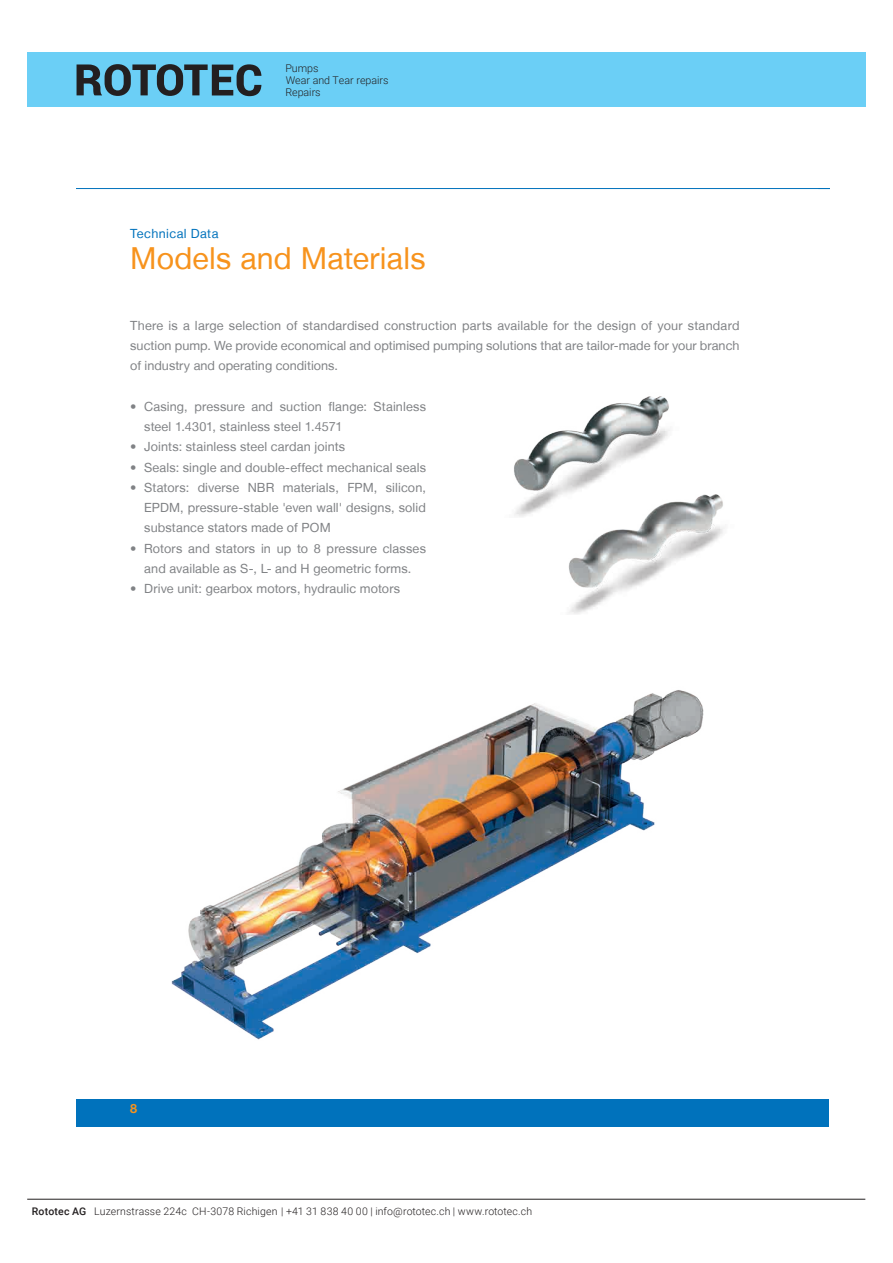
<style>
.page{position:relative;width:893px;height:1263px;background:#fff}
.page>*{position:absolute;margin:0;border:0;box-sizing:border-box;transform-origin:0 0}
.t1{font:30.3px "Helvetica Neue LT";letter-spacing:.005em;color:#f7931d}
.t2{font:12.6px/20.2px "Helvetica Neue LT";letter-spacing:.01em;color:#808285;text-align:justify}
.t3{font:12.6px "Helvetica Neue LT";letter-spacing:.035em;color:#0072bc}
.t4{font:700 12.6px "Helvetica Neue LT";color:#f7931d}
.t5{font:300 10.65px/11.9px "Roboto";color:#231f20}
.t6{font:300 10.5px "Roboto";letter-spacing:.015em;color:#231f20}
.s1{font-weight:500}
</style>
<div class="page">
<hr style="left:27px;top:1199px;width:838px;height:1px;background:#231f20">
<div style="left:27px;top:52px;width:838px;height:54px;background:#6bcff6"></div>
<svg style="left:77px;top:64px;width:184px;height:32px"></svg>
<hr style="left:77px;top:188px;width:752px;height:1px;background:#0072bc">
<div style="left:77px;top:1099px;width:752px;height:27px;background:#0072bc"></div>
<img style="left:568px;top:494px;width:157px;height:120px">
<img style="left:514px;top:396px;width:169px;height:121px">
<img style="left:171px;top:690px;width:533px;height:350px">
<p class="t3" style="left:130px;top:226px;width:90px">Technical Data</p>
<p class="t5" style="left:285px;top:62px;width:105px">Pumps<br>Wear and Tear repairs<br>Repairs</p>
<h1 class="t1" style="left:130px;top:240px;width:297px">Models and Materials</h1>
<p class="t2" style="left:130px;top:315px;width:611px">There is a large selection of standardised construction parts available for the design of your standard suction pump. We provide economical and optimised pumping solutions that are tailor-made for your branch of industry and operating conditions.</p>
<p class="t2" style="left:144px;top:396px;width:283px;text-indent:-14px">• Casing, pressure and suction flange: Stainless steel 1.4301, stainless steel 1.4571</p>
<p class="t2" style="left:130px;top:437px;width:216px">• Joints: stainless steel cardan joints</p>
<p class="t2" style="left:130px;top:457px;width:297px">• Seals: single and double-effect mechanical seals</p>
<p class="t2" style="left:144px;top:477px;width:283px;text-indent:-14px">• Stators: diverse NBR materials, FPM, silicon, EPDM, pressure-stable 'even wall' designs, solid substance stators made of POM</p>
<p class="t2" style="left:130px;top:538px;width:297px;text-align:center">• Rotors and stators in up to 8 pressure classes and available as S-, L- and H geometric forms.</p>
<p class="t2" style="left:130px;top:578px;width:271px">• Drive unit: gearbox motors, hydraulic motors</p>
<p class="t4" style="left:130px;top:1101px;width:9px">8</p>
<p class="t6" style="left:32px;top:1204px;width:502px"><span class="s1">Rototec AG</span> Luzernstrasse 224c CH-3078 Richigen | +41 31 838 40 00 | info@rototec.ch | www.rototec.ch</p>
</div>
